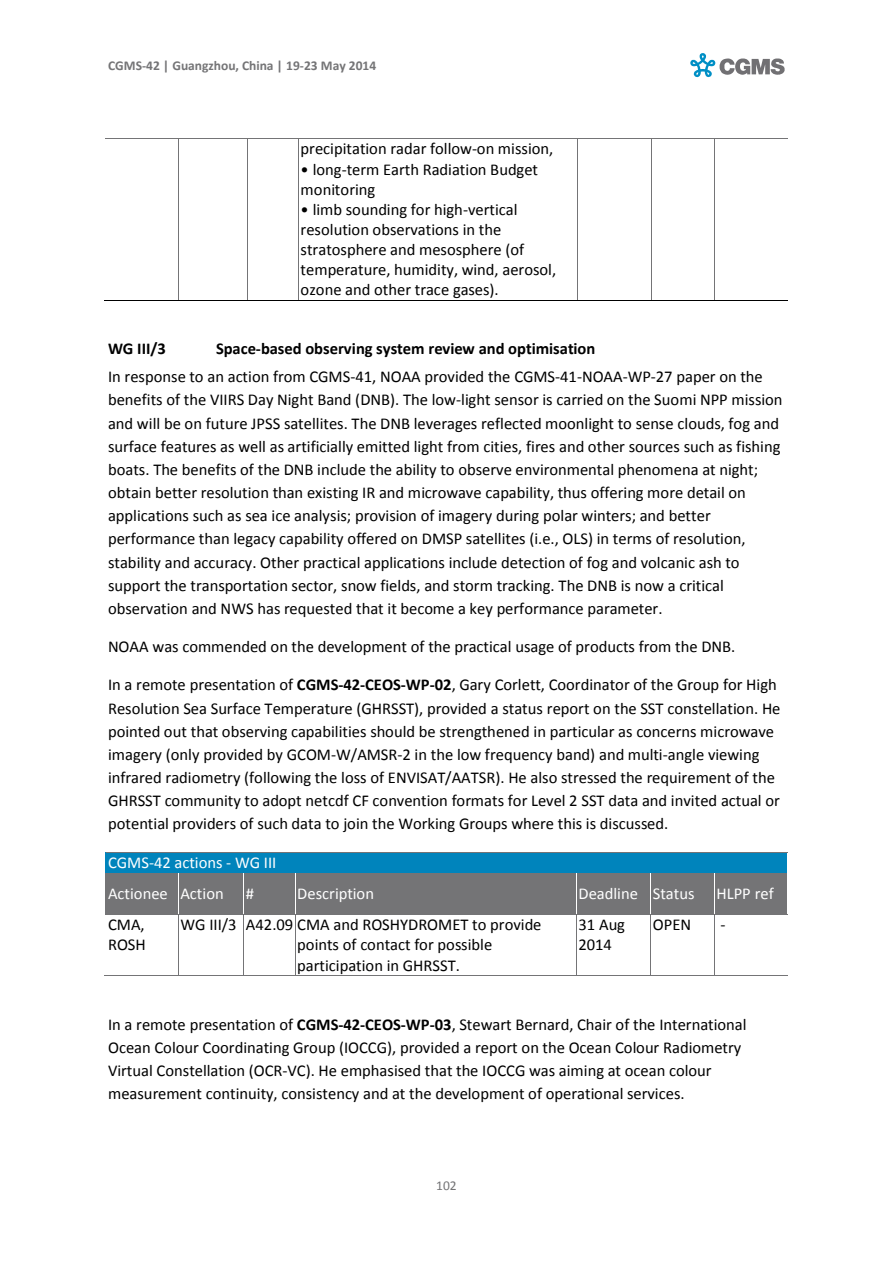
<style>
.page{position:relative;width:893px;height:1263px;background:#fff}
.page>*{position:absolute;margin:0;border:0;box-sizing:border-box;transform-origin:0 0}
.t1{font:16.5px/23.2px "Calibri";color:#000}
.t2{font:16.5px "Calibri";color:#fff}
.t3{font:700 16.5px "Calibri";letter-spacing:-.005em;color:#000}
.t4{font:700 13.5px "Calibri";color:#747476}
.t5{font:13.5px "Calibri";color:#747476}
.s1{font-weight:700}
</style>
<div class="page">
<svg style="left:690px;top:53px;width:94px;height:24px"></svg>
<hr style="left:106px;top:138px;width:72px;height:1px;background:#747476">
<hr style="left:179px;top:138px;width:68px;height:1px;background:#747476">
<hr style="left:248px;top:138px;width:50px;height:1px;background:#747476">
<hr style="left:299px;top:138px;width:278px;height:1px;background:#747476">
<hr style="left:578px;top:138px;width:73px;height:1px;background:#747476">
<hr style="left:652px;top:138px;width:63px;height:1px;background:#747476">
<hr style="left:715px;top:138px;width:72px;height:1px;background:#747476">
<hr style="left:105px;top:300px;width:73px;height:1px;background:#000">
<hr style="left:178px;top:139px;width:1px;height:161px;background:#747476">
<hr style="left:179px;top:300px;width:68px;height:1px;background:#000">
<hr style="left:247px;top:139px;width:1px;height:161px;background:#747476">
<hr style="left:248px;top:300px;width:50px;height:1px;background:#000">
<hr style="left:298px;top:139px;width:1px;height:161px;background:#747476">
<hr style="left:299px;top:300px;width:278px;height:1px;background:#000">
<hr style="left:577px;top:139px;width:1px;height:161px;background:#747476">
<hr style="left:578px;top:300px;width:73px;height:1px;background:#000">
<hr style="left:651px;top:139px;width:1px;height:161px;background:#747476">
<hr style="left:652px;top:300px;width:63px;height:1px;background:#000">
<hr style="left:715px;top:139px;width:1px;height:161px;background:#747476">
<hr style="left:715px;top:300px;width:72px;height:1px;background:#000">
<hr style="left:106px;top:853px;width:2px;height:20px;background:#0084bc">
<hr style="left:712px;top:853px;width:2px;height:20px;background:#0084bc">
<div style="left:108px;top:853px;width:604px;height:20px;background:#0084bc"></div>
<hr style="left:714px;top:853px;width:3px;height:20px;background:#0084bc">
<hr style="left:785px;top:853px;width:2px;height:20px;background:#0084bc">
<div style="left:717px;top:853px;width:68px;height:20px;background:#0084bc"></div>
<hr style="left:106px;top:852px;width:608px;height:1px;background:#747476">
<hr style="left:715px;top:852px;width:72px;height:1px;background:#747476">
<div style="left:106px;top:873px;width:72px;height:11px;background:#747476"></div>
<hr style="left:106px;top:884px;width:2px;height:20px;background:#747476">
<hr style="left:176px;top:884px;width:2px;height:20px;background:#747476">
<div style="left:106px;top:904px;width:72px;height:10px;background:#747476"></div>
<div style="left:108px;top:884px;width:68px;height:20px;background:#747476"></div>
<div style="left:179px;top:873px;width:64px;height:11px;background:#747476"></div>
<svg style="left:179px;top:884px;width:1px;height:20px"></svg>
<svg style="left:242px;top:884px;width:1px;height:20px"></svg>
<div style="left:179px;top:904px;width:64px;height:10px;background:#747476"></div>
<div style="left:180px;top:884px;width:62px;height:20px;background:#747476"></div>
<div style="left:244px;top:873px;width:51px;height:11px;background:#747476"></div>
<hr style="left:244px;top:884px;width:2px;height:20px;background:#747476">
<hr style="left:293px;top:884px;width:2px;height:20px;background:#747476">
<div style="left:244px;top:904px;width:51px;height:10px;background:#747476"></div>
<div style="left:246px;top:884px;width:47px;height:20px;background:#747476"></div>
<div style="left:296px;top:873px;width:280px;height:11px;background:#747476"></div>
<svg style="left:296px;top:884px;width:1px;height:20px"></svg>
<hr style="left:574px;top:884px;width:2px;height:20px;background:#747476">
<div style="left:296px;top:904px;width:280px;height:10px;background:#747476"></div>
<div style="left:297px;top:884px;width:277px;height:20px;background:#747476"></div>
<div style="left:577px;top:873px;width:73px;height:11px;background:#747476"></div>
<svg style="left:577px;top:884px;width:1px;height:20px"></svg>
<svg style="left:649px;top:884px;width:1px;height:20px"></svg>
<div style="left:577px;top:904px;width:73px;height:10px;background:#747476"></div>
<div style="left:578px;top:884px;width:71px;height:20px;background:#747476"></div>
<div style="left:651px;top:873px;width:63px;height:11px;background:#747476"></div>
<hr style="left:651px;top:884px;width:2px;height:20px;background:#747476">
<hr style="left:712px;top:884px;width:2px;height:20px;background:#747476">
<div style="left:651px;top:904px;width:63px;height:10px;background:#747476"></div>
<div style="left:653px;top:884px;width:59px;height:20px;background:#747476"></div>
<div style="left:715px;top:873px;width:72px;height:11px;background:#747476"></div>
<hr style="left:715px;top:884px;width:2px;height:20px;background:#747476">
<hr style="left:785px;top:884px;width:2px;height:20px;background:#747476">
<div style="left:715px;top:904px;width:72px;height:10px;background:#747476"></div>
<div style="left:717px;top:884px;width:68px;height:20px;background:#747476"></div>
<hr style="left:106px;top:914px;width:72px;height:1px;background:#747476">
<hr style="left:179px;top:914px;width:64px;height:1px;background:#747476">
<hr style="left:244px;top:914px;width:51px;height:1px;background:#747476">
<hr style="left:296px;top:914px;width:280px;height:1px;background:#747476">
<hr style="left:577px;top:914px;width:73px;height:1px;background:#747476">
<hr style="left:651px;top:914px;width:63px;height:1px;background:#747476">
<hr style="left:715px;top:914px;width:72px;height:1px;background:#747476">
<hr style="left:105px;top:975px;width:73px;height:1px;background:#747476">
<hr style="left:178px;top:915px;width:1px;height:60px;background:#747476">
<hr style="left:179px;top:975px;width:64px;height:1px;background:#747476">
<hr style="left:243px;top:915px;width:1px;height:60px;background:#747476">
<hr style="left:244px;top:975px;width:51px;height:1px;background:#747476">
<hr style="left:295px;top:915px;width:1px;height:60px;background:#747476">
<hr style="left:296px;top:975px;width:280px;height:1px;background:#747476">
<hr style="left:576px;top:915px;width:1px;height:60px;background:#747476">
<hr style="left:577px;top:975px;width:73px;height:1px;background:#747476">
<hr style="left:650px;top:915px;width:1px;height:60px;background:#747476">
<hr style="left:651px;top:975px;width:63px;height:1px;background:#747476">
<hr style="left:714px;top:915px;width:1px;height:60px;background:#747476">
<hr style="left:715px;top:975px;width:72px;height:1px;background:#747476">
<p class="t4" style="left:108px;top:60px;width:270px">CGMS-42 | Guangzhou, China | 19-23 May 2014</p>
<p class="t1" style="left:301px;top:139px;width:254px">precipitation radar follow-on mission,</p>
<p class="t1" style="left:301px;top:160px;width:239px;line-height:20.1px">• long-term Earth Radiation Budget monitoring</p>
<p class="t1" style="left:301px;top:201px;width:257px;line-height:20.1px">• limb sounding for high-vertical resolution observations in the stratosphere and mesosphere (of temperature, humidity, wind, aerosol, ozone and other trace gases).</p>
<h3 class="t3" style="left:108px;top:342px;width:59px">WG III/3</h3>
<h3 class="t3" style="left:216px;top:342px;width:381px">Space-based observing system review and optimisation</h3>
<p class="t1" style="left:108px;top:366px;width:676px">In response to an action from CGMS-41, NOAA provided the CGMS-41-NOAA-WP-27 paper on the benefits of the VIIRS Day Night Band (DNB). The low-light sensor is carried on the Suomi NPP mission and will be on future JPSS satellites. The DNB leverages reflected moonlight to sense clouds, fog and surface features as well as artificially emitted light from cities, fires and other sources such as fishing boats. The benefits of the DNB include the ability to observe environmental phenomena at night; obtain better resolution than existing IR and microwave capability, thus offering more detail on applications such as sea ice analysis; provision of imagery during polar winters; and better performance than legacy capability offered on DMSP satellites (i.e., OLS) in terms of resolution, stability and accuracy. Other practical applications include detection of fog and volcanic ash to support the transportation sector, snow fields, and storm tracking. The DNB is now a critical observation and NWS has requested that it become a key performance parameter.</p>
<p class="t1" style="left:108px;top:636px;width:629px">NOAA was commended on the development of the practical usage of products from the DNB.</p>
<p class="t1" style="left:108px;top:674px;width:674px">In a remote presentation of <span class="s1">CGMS-42-CEOS-WP-02</span>, Gary Corlett, Coordinator of the Group for High Resolution Sea Surface Temperature (GHRSST), provided a status report on the SST constellation. He pointed out that observing capabilities should be strengthened in particular as concerns microwave imagery (only provided by GCOM-W/AMSR-2 in the low frequency band) and multi-angle viewing infrared radiometry (following the loss of ENVISAT/AATSR). He also stressed the requirement of the GHRSST community to adopt netcdf CF convention formats for Level 2 SST data and invited actual or potential providers of such data to join the Working Groups where this is discussed.</p>
<p class="t2" style="left:108px;top:856px;width:170px">CGMS-42 actions - WG III</p>
<p class="t2" style="left:108px;top:887px;width:61px">Actionee</p>
<p class="t2" style="left:180px;top:887px;width:45px">Action</p>
<p class="t2" style="left:246px;top:887px;width:10px">#</p>
<p class="t2" style="left:297px;top:887px;width:78px">Description</p>
<p class="t2" style="left:578px;top:887px;width:61px">Deadline</p>
<p class="t2" style="left:653px;top:887px;width:43px">Status</p>
<p class="t2" style="left:717px;top:887px;width:59px">HLPP ref</p>
<p class="t1" style="left:108px;top:916px;width:39px;line-height:20.1px">CMA,<br>ROSH</p>
<p class="t1" style="left:180px;top:914px;width:58px">WG III/3</p>
<p class="t1" style="left:246px;top:914px;width:297px">A42.09 CMA and ROSHYDROMET to provide</p>
<p class="t1" style="left:578px;top:916px;width:48px;line-height:20.1px">31 Aug<br>2014</p>
<p class="t1" style="left:653px;top:914px;width:40px">OPEN</p>
<p class="t1" style="left:720px;top:914px;width:7px">-</p>
<p class="t1" style="left:297px;top:936px;width:197px;line-height:20.1px">points of contact for possible participation in GHRSST.</p>
<p class="t1" style="left:108px;top:1014px;width:640px">In a remote presentation of <span class="s1">CGMS-42-CEOS-WP-03</span>, Stewart Bernard, Chair of the International Ocean Colour Coordinating Group (IOCCG), provided a report on the Ocean Colour Radiometry Virtual Constellation (OCR-VC). He emphasised that the IOCCG was aiming at ocean colour measurement continuity, consistency and at the development of operational services.</p>
<p class="t5" style="left:436px;top:1180px;width:22px">102</p>
</div>
